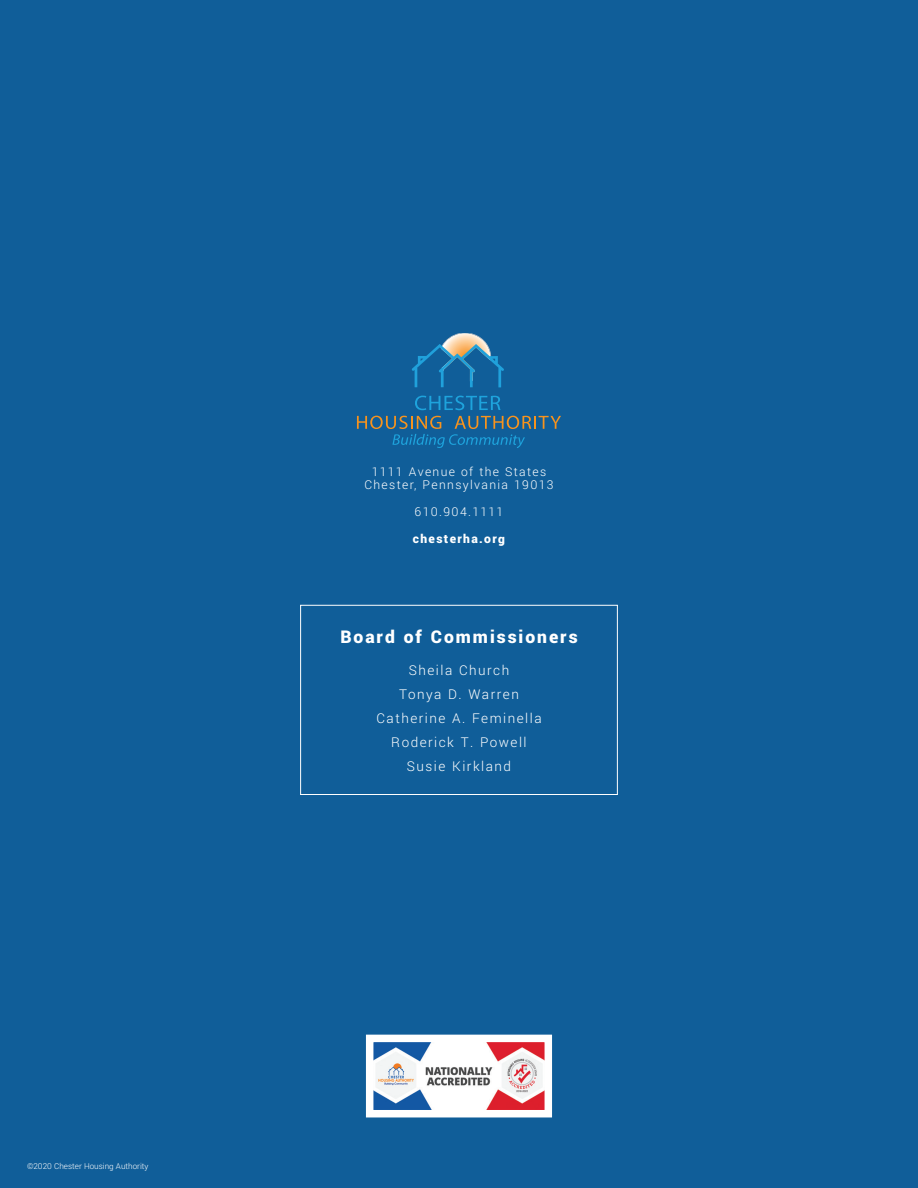
<style>
.page{position:relative;width:918px;height:1188px;background:#105e99}
.page>*{position:absolute;margin:0;border:0;box-sizing:border-box;transform-origin:0 0}
.t1{font:900 19.5px "Yantramanav";letter-spacing:.1em;color:#fff}
.t2{font:300 15px "Yantramanav";letter-spacing:.1em;color:#fff}
.t3{font:300 13.5px "Yantramanav";letter-spacing:.1em;color:#fff}
.t4{font:900 13.5px "Yantramanav";letter-spacing:.1em;color:#fff}
.t5{font:300 9px "Yantramanav";color:#fff}
</style>
<div class="page">
<img style="left:375px;top:1044px;width:168px;height:64px">
<div style="left:366px;top:1035px;width:186px;height:82px;border:8px solid #fff"></div>
<svg style="left:412px;top:333px;width:92px;height:54px"></svg>
<svg style="left:415px;top:396px;width:86px;height:14px"></svg>
<svg style="left:357px;top:416px;width:204px;height:32px"></svg>
<div style="left:300px;top:605px;width:318px;height:190px;border:1px solid #fff"></div>
<p class="t5" style="left:27px;top:1161px;width:123px">©2020 Chester Housing Authority</p>
<p class="t3" style="left:372px;top:463px;width:176px">1111 Avenue of the States</p>
<p class="t3" style="left:364px;top:477px;width:191px">Chester, Pennsylvania 19013</p>
<p class="t3" style="left:415px;top:504px;width:90px">610.904.1111</p>
<p class="t4" style="left:413px;top:531px;width:94px">chesterha.org</p>
<p class="t1" style="left:340px;top:624px;width:239px">Board of Commissioners</p>
<p class="t2" style="left:409px;top:661px;width:102px">Sheila Church</p>
<p class="t2" style="left:399px;top:685px;width:121px">Tonya D. Warren</p>
<p class="t2" style="left:376px;top:709px;width:167px">Catherine A. Feminella</p>
<p class="t2" style="left:391px;top:733px;width:137px">Roderick T. Powell</p>
<p class="t2" style="left:407px;top:757px;width:106px">Susie Kirkland</p>
</div>
